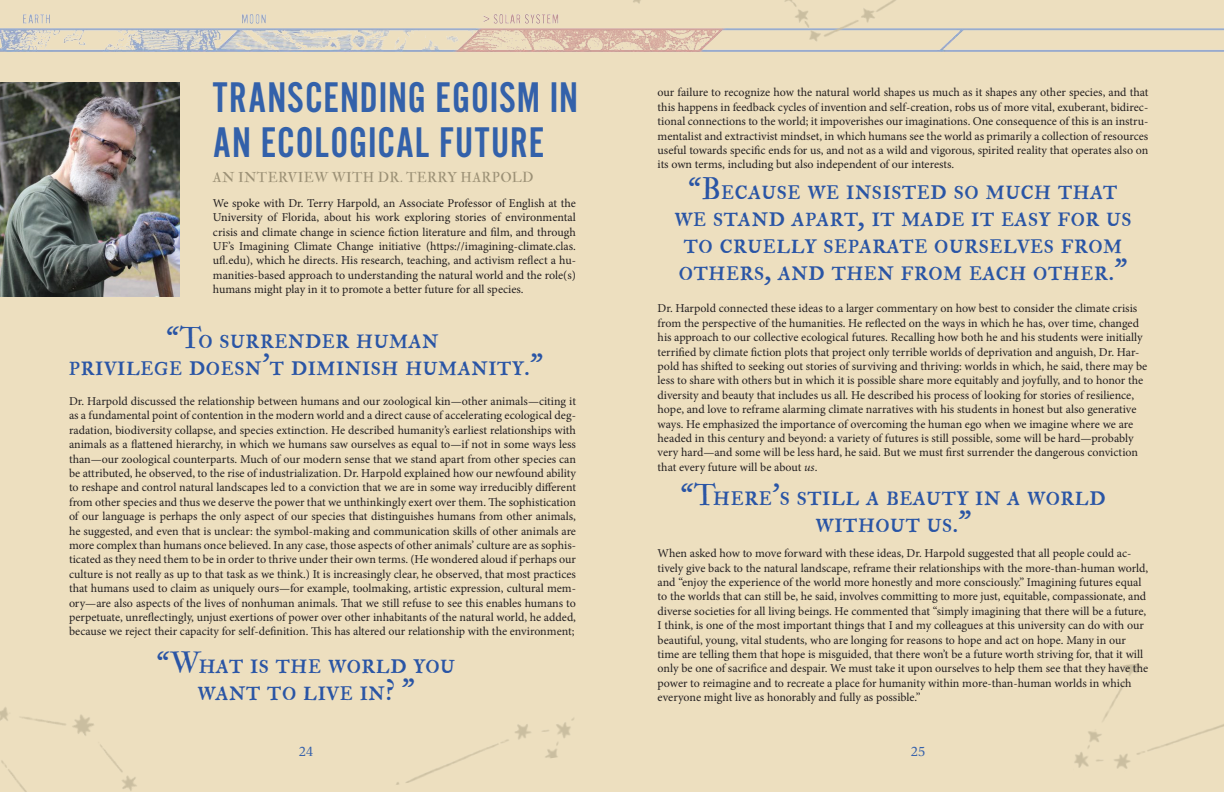
<style>
.page{position:relative;width:1224px;height:792px;background:#eddfbf}
.page>*{position:absolute;margin:0;border:0;box-sizing:border-box;transform-origin:0 0}
.t1{font:44.5px/45px "Alternate Got No 2 D";letter-spacing:.02em;color:#3361aa}
.t2{font:30px/27px "IM FELL Double Pica SC";color:#2a55a5;text-align:center}
.t3{font:14px "IM FELL Double Pica Roman";letter-spacing:.02em;color:#9c9176}
.t4{font:14px "Dashiell Bright";color:#3560aa}
.t5{font:12px/14.4px "Minion Pro";letter-spacing:-.005em;color:#231f20;text-align:justify}
.s1{font-style:italic}
</style>
<div class="page">
<img style="left:602px;top:0;width:356px;height:145px">
<h1 class="t1" style="left:213px;top:76px;width:367px">TRANSCENDING EGOISM IN<br>AN ECOLOGICAL FUTURE</h1>
<p class="t3" style="left:213px;top:169px;width:322px">AN INTERVIEW WITH DR. TERRY HARPOLD</p>
<p class="t5" style="left:213px;top:196px;width:365px">We spoke with Dr. Terry Harpold, an Associate Professor of English at the University of Florida, about his work exploring stories of environmental crisis and climate change in science fiction literature and film, and through UF’s Imagining Climate Change initiative (https://imagining-climate.clas. ufl.edu), which he directs. His research, teaching, and activism reflect a hu&shy;manities-based approach to understanding the natural world and the role(s) humans might play in it to promote a better future for all species.</p>
<h2 class="t2" style="left:69px;top:325px;width:476px">“To surrender human<br>privilege doesn’t diminish humanity.”</h2>
<p class="t5" style="left:69px;top:394px;width:509px">Dr. Harpold discussed the relationship between humans and our zoological kin—other animals—citing it as a fundamental point of contention in the modern world and a direct cause of accelerating ecological deg&shy;radation, biodiversity collapse, and species extinction. He described humanity’s earliest relationships with animals as a flattened hierarchy, in which we humans saw ourselves as equal to—if not in some ways less than—our zoological counterparts. Much of our modern sense that we stand apart from other species can be attributed, he observed, to the rise of industrialization. Dr. Harpold explained how our newfound ability to reshape and control natural landscapes led to a conviction that we are in some way irreducibly different from other species and thus we deserve the power that we unthinkingly exert over them. The sophistication of our language is perhaps the only aspect of our species that distinguishes humans from other animals, he suggested, and even that is unclear: the symbol-making and communication skills of other animals are more complex than humans once believed. In any case, those aspects of other animals’ culture are as sophis&shy;ticated as they need them to be in order to thrive under their own terms. (He wondered aloud if perhaps our culture is not really as up to that task as we think.) It is increasingly clear, he observed, that most practices that humans used to claim as uniquely ours—for example, toolmaking, artistic expression, cultural mem&shy;ory—are also aspects of the lives of nonhuman animals. That we still refuse to see this enables humans to perpetuate, unreflectingly, unjust exertions of power over other inhabitants of the natural world, he added, because we reject their capacity for self-definition. This has altered our relationship with the environment;</p>
<h2 class="t2" style="left:157px;top:650px;width:300px">“What is the world you want to live in? ”</h2>
<p class="t5" style="left:658px;top:85px;width:492px">our failure to recognize how the natural world shapes us much as it shapes any other species, and that this happens in feedback cycles of invention and self-creation, robs us of more vital, exuberant, bidirec&shy;tional connections to the world; it impoverishes our imaginations. One consequence of this is an instru&shy;mentalist and extractivist mindset, in which humans see the world as primarily a collection of resources useful towards specific ends for us, and not as a wild and vigorous, spirited reality that operates also on its own terms, including but also independent of our interests.</p>
<h2 class="t2" style="left:674px;top:176px;width:459px">“Because we insisted so much that we stand apart, it made it easy for us to cruelly separate ourselves from others, and then from each other.”</h2>
<p class="t5" style="left:658px;top:301px;width:491px;text-align:left">Dr. Harpold connected these ideas to a larger commentary on how best to consider the climate crisis from the perspective of the humanities. He reflected on the ways in which he has, over time, changed his approach to our collective ecological futures. Recalling how both he and his students were initially terrified by climate fiction plots that project only terrible worlds of deprivation and anguish, Dr. Har&shy;pold has shifted to seeking out stories of surviving and thriving: worlds in which, he said, there may be less to share with others but in which it is possible share more equitably and joyfully, and to honor the diversity and beauty that includes us all. He described his process of looking for stories of resilience, hope, and love to reframe alarming climate narratives with his students in honest but also generative ways. He emphasized the importance of overcoming the human ego when we imagine where we are headed in this century and beyond: a variety of futures is still possible, some will be hard—probably very hard—and some will be less hard, he said. But we must first surrender the dangerous conviction that every future will be about <span class="s1">us</span>.</p>
<h2 class="t2" style="left:681px;top:482px;width:427px">“There’s still a beauty in a world without us.”</h2>
<p class="t5" style="left:658px;top:546px;width:492px;text-align:left">When asked how to move forward with these ideas, Dr. Harpold suggested that all people could ac&shy;tively give back to the natural landscape, reframe their relationships with the more-than-human world, and “enjoy the experience of the world more honestly and more consciously.” Imagining futures equal to the worlds that can still be, he said, involves committing to more just, equitable, compassionate, and diverse societies for all living beings. He commented that “simply imagining that there will be a future, I think, is one of the most important things that I and my colleagues at this university can do with our beautiful, young, vital students, who are longing for reasons to hope and act on hope. Many in our time are telling them that hope is misguided, that there won’t be a future worth striving for, that it will only be one of sacrifice and despair. We must take it upon ourselves to help them see that they have the power to reimagine and to recreate a place for humanity within more-than-human worlds in which everyone might live as honorably and fully as possible.”</p>
<p class="t4" style="left:299px;top:743px;width:16px">24</p>
<p class="t4" style="left:911px;top:743px;width:16px">25</p>
</div>
